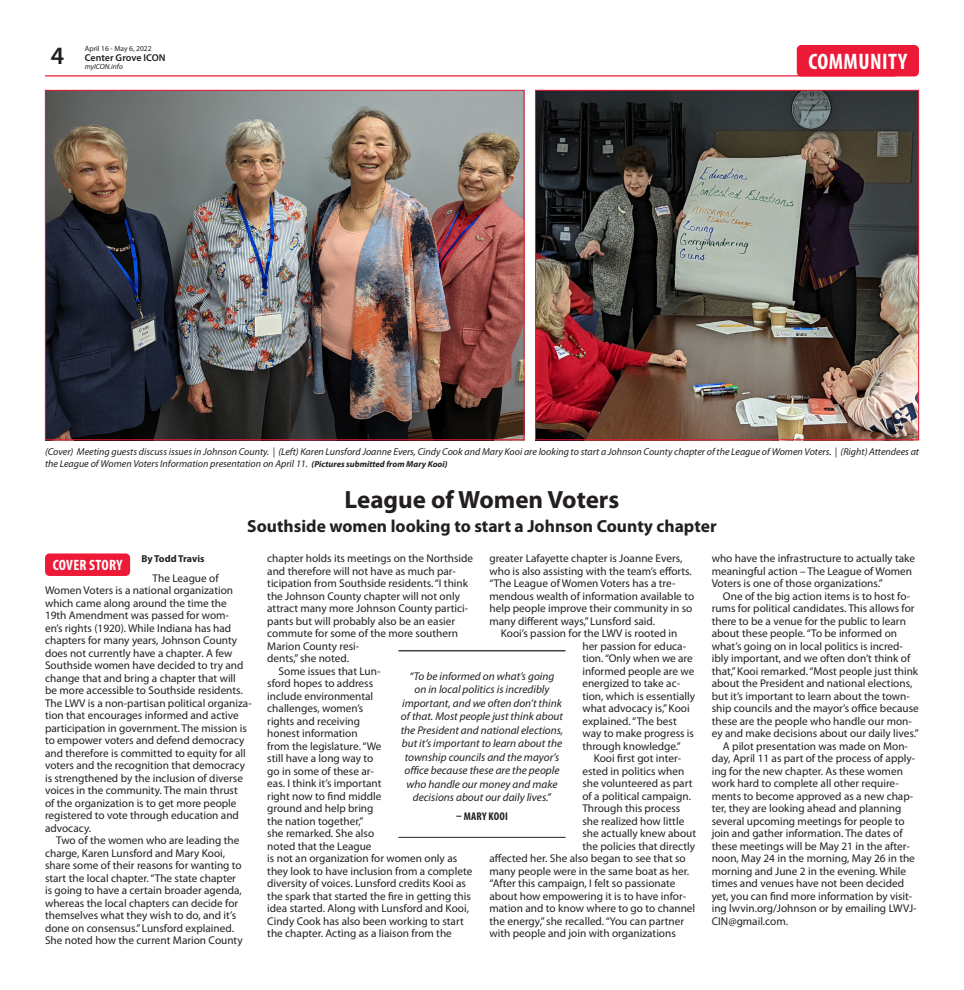
<style>
.page{position:relative;width:964px;height:990px;background:#fff}
.page>*{position:absolute;margin:0;border:0;box-sizing:border-box;transform-origin:0 0}
.Headline_-_20pt{font:700 25px "Myriad Pro";color:#231f20}
.t1{font:600 25px "Myriad Pro";color:#231f20}
.Briefs_Copy{font:700 condensed 22.5px "Myriad Pro";letter-spacing:.02em;color:#fff}
.Headline_-_14pt{font:700 17.5px "Myriad Pro";color:#231f20}
.Briefs_Copy-2{font:700 condensed 15px "Myriad Pro";letter-spacing:.02em;color:#fff}
.Body_Copy{font:11.25px/12.5px "Myriad Pro";color:#231f20}
.Body_Copy-2{font:italic 11.25px/13.5px "Myriad Pro";color:#231f20;text-align:center}
.Body_Copy-3{font:700 condensed 11.25px "Myriad Pro";letter-spacing:.02em;color:#231f20}
.Captions_for_Photos{font:italic 10px/11.2px "Myriad Pro";color:#231f20}
.t2{font:600 10px "Myriad Pro";letter-spacing:-.005em;color:#231f20}
.Byline_for_Article{font:700 10px "Myriad Pro";letter-spacing:-.005em;color:#231f20}
.t3{font:7.5px "Myriad Pro";color:#231f20}
.t4{font:italic 7.5px "Myriad Pro";color:#231f20}
.s1{font-weight:700;font-size:8.75px}
</style>
<div class="page">
<hr style="left:45px;top:75px;width:849px;height:2px;background:#ed1a37">
<div style="left:796px;top:45px;width:122px;height:32px;background:#ed1a37;border-radius:4px"></div>
<hr style="left:398px;top:650px;width:167px;height:1px;background:#231f20">
<hr style="left:398px;top:837px;width:167px;height:1px;background:#231f20">
<img style="left:537px;top:92px;width:379px;height:346px">
<div style="left:535px;top:90px;width:383px;height:350px;border:1px solid #ed1a37"></div>
<img style="left:47px;top:92px;width:475px;height:346px">
<div style="left:45px;top:553px;width:85px;height:23px;background:#ed1a37;border-radius:5px"></div>
<h1 class="t1" style="left:51px;top:39px;width:15px">4</h1>
<p class="t3" style="left:85px;top:43px;width:68px">April 16 - May 6, 2022</p>
<p class="t2" style="left:85px;top:51px;width:82px">Center Grove ICON</p>
<p class="t4" style="left:85px;top:62px;width:40px">myICON.info</p>
<p class="Briefs_Copy" style="left:808px;top:48px;width:100px">COMMUNITY</p>
<p class="Captions_for_Photos" style="left:45px;top:446px;width:875px">(Cover) Meeting guests discuss issues in Johnson County. | (Left) Karen Lunsford Joanne Evers, Cindy Cook and Mary Kooi are looking to start a Johnson County chapter of the League of Women Voters. | (Right) Attendees at the League of Women Voters Information presentation on April 11. <span class="s1">(Pictures submitted from Mary Kooi)</span></p>
<p class="Headline_-_20pt" style="left:344px;top:483px;width:276px">League of Women Voters</p>
<p class="Headline_-_14pt" style="left:247px;top:515px;width:470px">Southside women looking to start a Johnson County chapter</p>
<p class="Byline_for_Article" style="left:141px;top:552px;width:65px">By Todd Travis</p>
<p class="Body_Copy" style="left:45px;top:572px;width:208px;text-indent:107px">The League of Women Voters is a national organization which came along around the time the<br>19th Amendment was passed for wom-<br>en’s rights (1920). While Indiana has had chapters for many years, Johnson County does not currently have a chapter. A few Southside women have decided to try and change that and bring a chapter that will<br>be more accessible to Southside residents.<br>The LWV is a non-partisan political organiza&shy;tion that encourages informed and active participation in government. The mission is to empower voters and defend democracy and therefore is committed to equity for all voters and the recognition that democracy is strengthened by the inclusion of diverse voices in the community. The main thrust<br>of the organization is to get more people registered to vote through education and advocacy.</p>
<p class="Body_Copy" style="left:45px;top:834px;width:199px;text-indent:11px">Two of the women who are leading the charge, Karen Lunsford and Mary Kooi, share some of their reasons for wanting to start the local chapter. “The state chapter is going to have a certain broader agenda, whereas the local chapters can decide for themselves what they wish to do, and it’s done on consensus.” Lunsford explained.<br>She noted how the current Marion County</p>
<p class="Briefs_Copy-2" style="left:53px;top:556px;width:71px">COVER STORY</p>
<p class="Body_Copy" style="left:489px;top:552px;width:206px">greater Lafayette chapter is Joanne Evers, who is also assisting with the team’s efforts. “The League of Women Voters has a tre&shy;mendous wealth of information available to help people improve their community in so many different ways,” Lunsford said.</p>
<p class="Body_Copy" style="left:582px;top:627px;width:114px;text-indent:-82px">Kooi’s passion for the LWV is rooted in her passion for educa&shy;tion. “Only when we are informed people are we energized to take ac&shy;tion, which is essentially what advocacy is,” Kooi explained. “The best way to make progress is through knowledge.”</p>
<p class="Body_Copy" style="left:593px;top:752px;width:89px">Kooi first got inter-</p>
<p class="Body_Copy" style="left:582px;top:765px;width:103px">ested in politics when</p>
<p class="Body_Copy" style="left:582px;top:777px;width:111px">she volunteered as part</p>
<p class="Body_Copy" style="left:582px;top:790px;width:110px">of a political campaign.</p>
<p class="Body_Copy" style="left:582px;top:802px;width:99px">Through this process</p>
<p class="Body_Copy" style="left:582px;top:815px;width:103px">she realized how little</p>
<p class="Body_Copy" style="left:582px;top:827px;width:115px">she actually knew about</p>
<p class="Body_Copy" style="left:582px;top:840px;width:114px">the policies that directly</p>
<p class="Body_Copy" style="left:489px;top:852px;width:198px">affected her. She also began to see that so</p>
<p class="Body_Copy" style="left:489px;top:865px;width:201px">many people were in the same boat as her.</p>
<p class="Body_Copy" style="left:489px;top:877px;width:187px">“After this campaign, I felt so passionate</p>
<p class="Body_Copy" style="left:489px;top:890px;width:198px">about how empowering it is to have infor-</p>
<p class="Body_Copy" style="left:489px;top:902px;width:207px">mation and to know where to go to channel</p>
<p class="Body_Copy" style="left:489px;top:915px;width:196px">the energy,” she recalled. “You can partner</p>
<p class="Body_Copy" style="left:489px;top:927px;width:188px">with people and join with organizations</p>
<p class="Body_Copy" style="left:267px;top:552px;width:207px">chapter holds its meetings on the Northside and therefore will not have as much par&shy;ticipation from Southside residents. “I think the Johnson County chapter will not only attract many more Johnson County partici&shy;pants but will probably also be an easier commute for some of the more southern Marion County resi-<br>dents,” she noted.</p>
<p class="Body_Copy" style="left:267px;top:665px;width:206px;text-indent:11px">Some issues that Lun-<br>sford hopes to address<br>include environmental<br>challenges, women’s<br>rights and receiving<br>honest information<br>from the legislature. “We<br>still have a long way to<br>go in some of these ar-<br>eas. I think it’s important<br>right now to find middle<br>ground and help bring<br>the nation together,”<br>she remarked. She also<br>noted that the League<br>is not an organization for women only as they look to have inclusion from a complete diversity of voices. Lunsford credits Kooi as the spark that started the fire in getting this idea started. Along with Lunsford and Kooi,<br>Cindy Cook has also been working to start the chapter. Acting as a liaison from the</p>
<p class="Body_Copy-2" style="left:400px;top:669px;width:164px">“To be informed on what’s going<br>on in local politics is incredibly important, and we often don’t think of that. Most people just think about the President and national elections, but it’s important to learn about the township councils and the mayor’s office because these are the people who handle our money and make decisions about our daily lives.”</p>
<p class="Body_Copy-3" style="left:456px;top:809px;width:53px">– MARY KOOI</p>
<p class="Body_Copy" style="left:711px;top:552px;width:205px">who have the infrastructure to actually take meaningful action – The League of Women<br>Voters is one of those organizations.”</p>
<p class="Body_Copy" style="left:711px;top:590px;width:208px;text-indent:11px">One of the big action items is to host fo&shy;rums for political candidates. This allows for there to be a venue for the public to learn about these people. “To be informed on what’s going on in local politics is incred&shy;ibly important, and we often don’t think of that,” Kooi remarked. “Most people just think about the President and national elections, but it’s important to learn about the town&shy;ship councils and the mayor’s office because these are the people who handle our mon&shy;ey and make decisions about our daily lives.”</p>
<p class="Body_Copy" style="left:711px;top:740px;width:206px;text-indent:11px">A pilot presentation was made on Mon&shy;day, April 11 as part of the process of apply&shy;ing for the new chapter. As these women work hard to complete all other require&shy;ments to become approved as a new chap&shy;ter, they are looking ahead and planning several upcoming meetings for people to join and gather information. The dates of these meetings will be May 21 in the after&shy;noon, May 24 in the morning, May 26 in the morning and June 2 in the evening. While times and venues have not been decided yet, you can find more information by visit&shy;ing lwvin.org/Johnson or by emailing LWVJ-CIN@gmail.com.</p>
</div>
